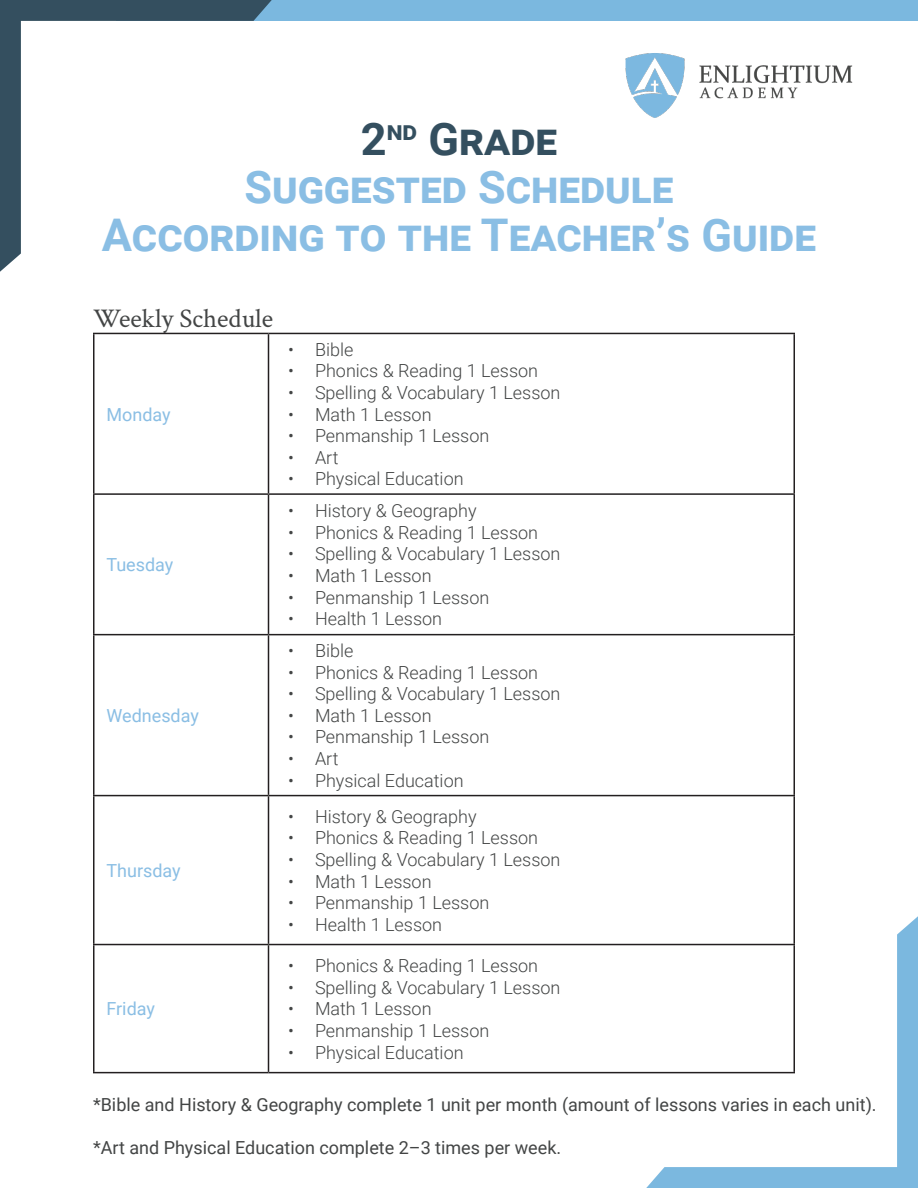
<style>
.page{position:relative;width:918px;height:1188px;background:#fff}
.page>*{position:absolute;margin:0;border:0;box-sizing:border-box;transform-origin:0 0}
.t1{font:700 45px "Roboto";color:#8abee4}
.t2{font:700 45px "Roboto";color:#344f5f}
.t3{font:27px "Crimson Text";color:#434545}
.t4{font:300 18px "Roboto";color:#434545}
.t5{font:18px "Roboto";color:#434545}
.t6{font:18px "Roboto";color:#8abee4}
</style>
<div class="page">
<img style="left:625px;top:53px;width:228px;height:65px">
<hr style="left:93px;top:333px;width:175px;height:1px;background:#231f20">
<hr style="left:93px;top:334px;width:1px;height:159px;background:#231f20">
<hr style="left:268px;top:333px;width:527px;height:1px;background:#231f20">
<hr style="left:268px;top:334px;width:1px;height:159px;background:#231f20">
<hr style="left:794px;top:334px;width:1px;height:159px;background:#231f20">
<hr style="left:93px;top:493px;width:175px;height:2px;background:#231f20">
<hr style="left:93px;top:495px;width:1px;height:139px;background:#231f20">
<hr style="left:268px;top:493px;width:527px;height:2px;background:#231f20">
<hr style="left:268px;top:495px;width:1px;height:139px;background:#231f20">
<hr style="left:794px;top:495px;width:1px;height:139px;background:#231f20">
<hr style="left:93px;top:634px;width:175px;height:1px;background:#231f20">
<hr style="left:93px;top:635px;width:1px;height:160px;background:#231f20">
<hr style="left:268px;top:634px;width:527px;height:1px;background:#231f20">
<hr style="left:268px;top:635px;width:1px;height:160px;background:#231f20">
<hr style="left:794px;top:635px;width:1px;height:160px;background:#231f20">
<hr style="left:93px;top:795px;width:175px;height:1px;background:#231f20">
<hr style="left:93px;top:796px;width:1px;height:148px;background:#231f20">
<hr style="left:268px;top:795px;width:527px;height:1px;background:#231f20">
<hr style="left:268px;top:796px;width:1px;height:148px;background:#231f20">
<hr style="left:794px;top:796px;width:1px;height:148px;background:#231f20">
<hr style="left:93px;top:944px;width:175px;height:1px;background:#231f20">
<hr style="left:93px;top:945px;width:1px;height:127px;background:#231f20">
<hr style="left:268px;top:944px;width:527px;height:1px;background:#231f20">
<hr style="left:268px;top:945px;width:1px;height:127px;background:#231f20">
<hr style="left:93px;top:1072px;width:175px;height:1px;background:#231f20">
<hr style="left:268px;top:1072px;width:527px;height:1px;background:#231f20">
<div style="left:116px;top:0;width:802px;height:21px;background:#7bb8df"></div>
<svg style="left:0;top:0;width:272px;height:272px"></svg>
<svg style="left:634px;top:904px;width:284px;height:284px"></svg>
<p class="t2" style="left:361px;top:108px;width:198px">2<sup>nd</sup> Grade</p>
<p class="t1" style="left:245px;top:156px;width:430px">Suggested Schedule</p>
<p class="t1" style="left:102px;top:203px;width:716px">According to the Teacher’s Guide</p>
<p class="t3" style="left:93px;top:300px;width:182px">Weekly Schedule</p>
<p class="t6" style="left:106px;top:402px;width:66px">Monday</p>
<p class="t6" style="left:106px;top:552px;width:68px">Tuesday</p>
<p class="t6" style="left:106px;top:703px;width:94px">Wednesday</p>
<p class="t6" style="left:106px;top:858px;width:76px">Thursday</p>
<p class="t4" style="left:288px;top:337px;width:67px">• Bible</p>
<p class="t4" style="left:288px;top:358px;width:252px">• Phonics &amp; Reading 1 Lesson</p>
<p class="t4" style="left:288px;top:380px;width:274px">• Spelling &amp; Vocabulary 1 Lesson</p>
<p class="t4" style="left:288px;top:402px;width:145px">• Math 1 Lesson</p>
<p class="t4" style="left:288px;top:423px;width:203px">• Penmanship 1 Lesson</p>
<p class="t4" style="left:288px;top:445px;width:52px">• Art</p>
<p class="t4" style="left:288px;top:466px;width:177px">• Physical Education</p>
<p class="t4" style="left:288px;top:498px;width:190px">• History &amp; Geography</p>
<p class="t4" style="left:288px;top:520px;width:252px">• Phonics &amp; Reading 1 Lesson</p>
<p class="t4" style="left:288px;top:541px;width:274px">• Spelling &amp; Vocabulary 1 Lesson</p>
<p class="t4" style="left:288px;top:563px;width:145px">• Math 1 Lesson</p>
<p class="t4" style="left:288px;top:585px;width:203px">• Penmanship 1 Lesson</p>
<p class="t4" style="left:288px;top:606px;width:156px">• Health 1 Lesson</p>
<p class="t4" style="left:288px;top:638px;width:67px">• Bible</p>
<p class="t4" style="left:288px;top:660px;width:252px">• Phonics &amp; Reading 1 Lesson</p>
<p class="t4" style="left:288px;top:681px;width:274px">• Spelling &amp; Vocabulary 1 Lesson</p>
<p class="t4" style="left:288px;top:703px;width:145px">• Math 1 Lesson</p>
<p class="t4" style="left:288px;top:724px;width:203px">• Penmanship 1 Lesson</p>
<p class="t4" style="left:288px;top:746px;width:52px">• Art</p>
<p class="t4" style="left:288px;top:768px;width:177px">• Physical Education</p>
<p class="t4" style="left:288px;top:804px;width:190px">• History &amp; Geography</p>
<p class="t4" style="left:288px;top:825px;width:252px">• Phonics &amp; Reading 1 Lesson</p>
<p class="t4" style="left:288px;top:847px;width:274px">• Spelling &amp; Vocabulary 1 Lesson</p>
<p class="t4" style="left:288px;top:869px;width:145px">• Math 1 Lesson</p>
<p class="t4" style="left:288px;top:890px;width:203px">• Penmanship 1 Lesson</p>
<p class="t4" style="left:288px;top:912px;width:156px">• Health 1 Lesson</p>
<p class="t4" style="left:288px;top:953px;width:252px">• Phonics &amp; Reading 1 Lesson</p>
<p class="t4" style="left:288px;top:975px;width:274px">• Spelling &amp; Vocabulary 1 Lesson</p>
<p class="t4" style="left:288px;top:996px;width:145px">• Math 1 Lesson</p>
<p class="t4" style="left:288px;top:1018px;width:203px">• Penmanship 1 Lesson</p>
<p class="t4" style="left:288px;top:1040px;width:177px">• Physical Education</p>
<p class="t5" style="left:93px;top:1092px;width:785px">*Bible and History &amp; Geography complete 1 unit per month (amount of lessons varies in each unit).</p>
<p class="t5" style="left:93px;top:1135px;width:470px">*Art and Physical Education complete 2–3 times per week.</p>
<p class="t6" style="left:106px;top:996px;width:50px">Friday</p>
</div>
